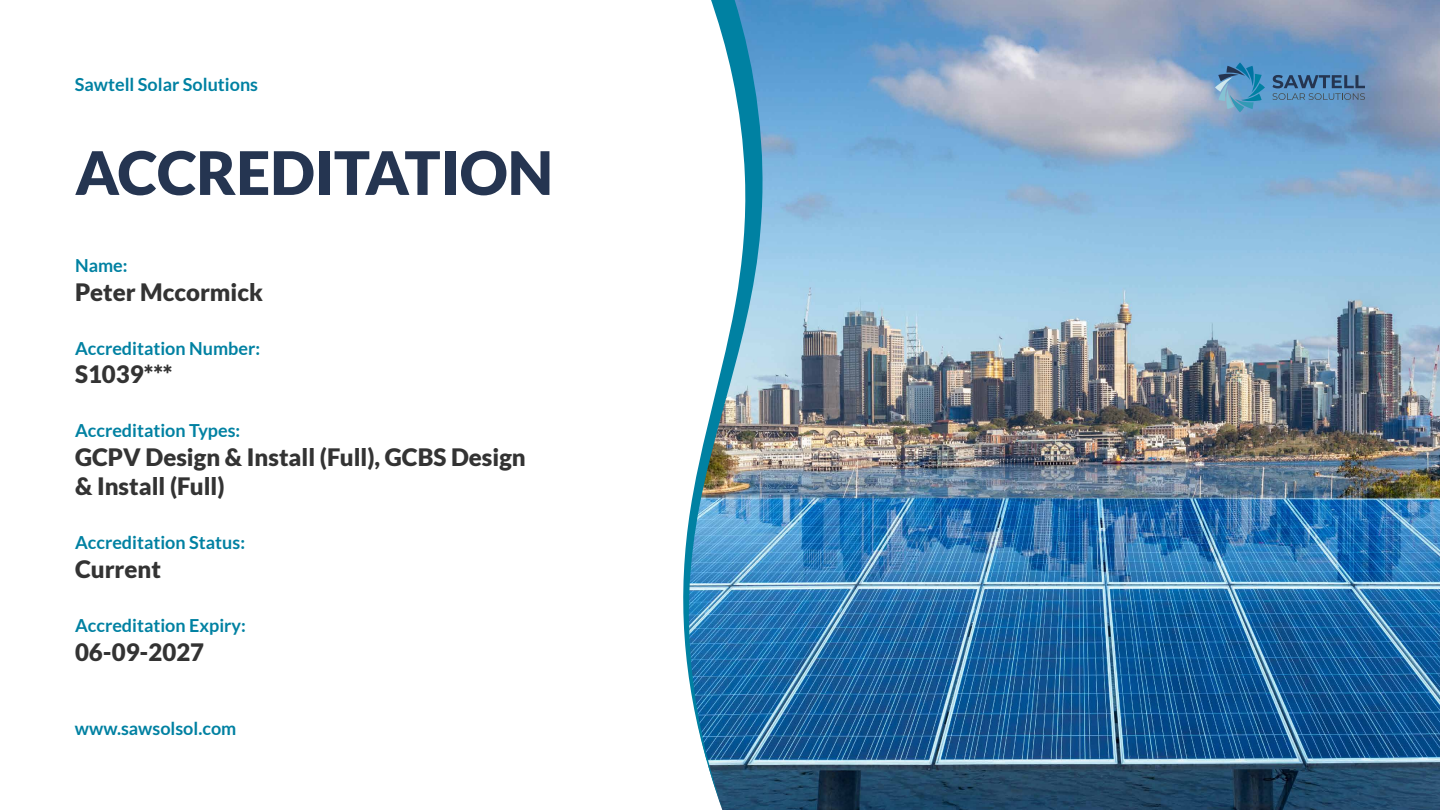
<style>
.page{position:relative;width:1440px;height:810px;background:#fff}
.page>*{position:absolute;margin:0;border:0;box-sizing:border-box;transform-origin:0 0}
.t1{font:900 60px "Lato";color:#253551}
.t2{font:900 24px/28.8px "Lato";color:#333}
.t3{font:700 18px "Lato";color:#0081a2}
</style>
<div class="page">
<img style="left:767px;top:0;width:673px;height:810px">
<svg style="left:1272px;top:75px;width:93px;height:25px;background:#4f7ba5"></svg>
<svg style="left:1215px;top:62px;width:50px;height:50px;background:#5897c0"></svg>
<img style="left:683px;top:0;width:84px;height:810px">
<p class="t3" style="left:75px;top:74px;width:185px">Sawtell Solar Solutions</p>
<h1 class="t1" style="left:75px;top:138px;width:479px">ACCREDITATION</h1>
<p class="t3" style="left:75px;top:255px;width:54px">Name:</p>
<h2 class="t2" style="left:75px;top:277px;width:189px">Peter Mccormick</h2>
<p class="t3" style="left:75px;top:338px;width:187px">Accreditation Number:</p>
<h2 class="t2" style="left:75px;top:360px;width:99px">S1039***</h2>
<p class="t3" style="left:75px;top:420px;width:167px">Accreditation Types:</p>
<h2 class="t2" style="left:75px;top:442px;width:452px">GCPV Design &amp; Install (Full), GCBS Design &amp; Install (Full)</h2>
<p class="t3" style="left:75px;top:532px;width:172px">Accreditation Status:</p>
<h2 class="t2" style="left:75px;top:554px;width:88px">Current</h2>
<p class="t3" style="left:75px;top:615px;width:172px">Accreditation Expiry:</p>
<h2 class="t2" style="left:75px;top:637px;width:131px">06-09-2027</h2>
<p class="t3" style="left:75px;top:718px;width:163px">www.sawsolsol.com</p>
</div>
